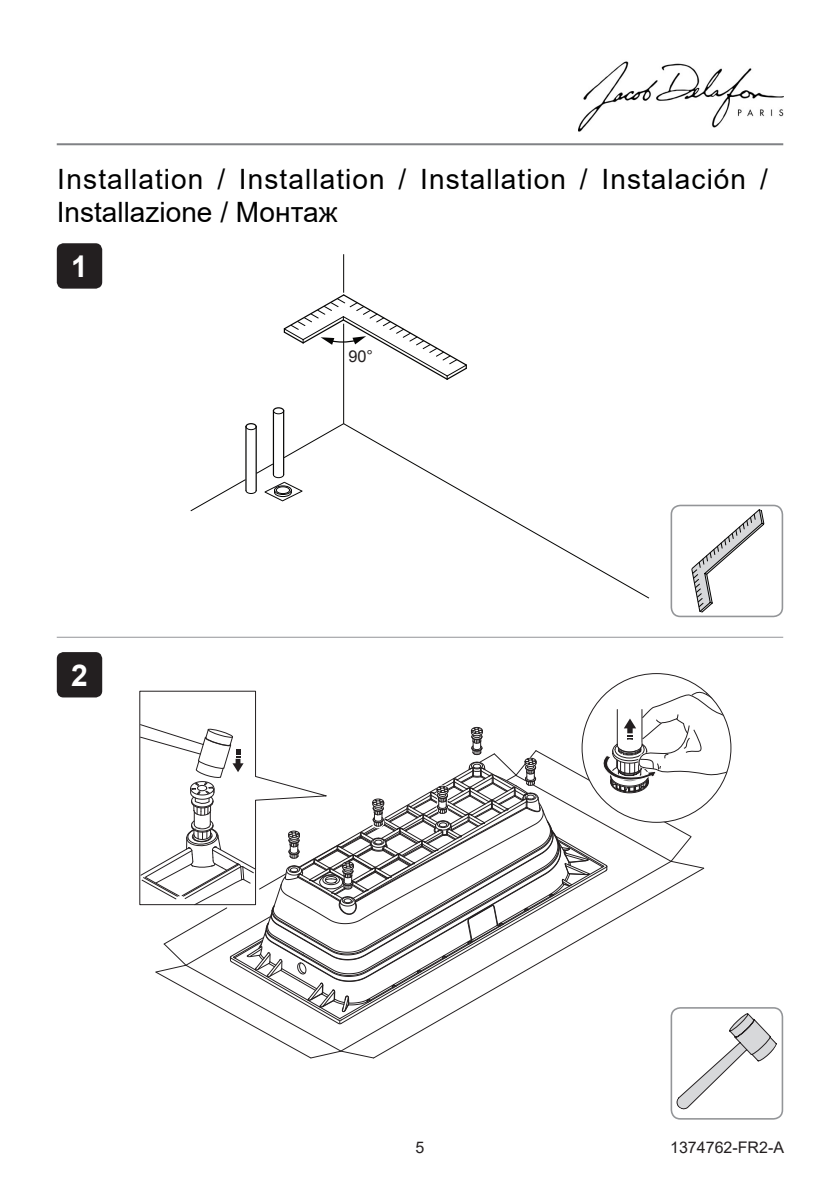
<style>
.page{position:relative;width:840px;height:1191px;background:#fff}
.page>*{position:absolute;margin:0;border:0;box-sizing:border-box;transform-origin:0 0}
._1_2_3{font:700 30px "Arial";color:#fff}
.Heading_1{font:28px/33.6px "Arial";letter-spacing:.04em;color:#000}
.t1{font:16.4px "Arial";color:#231f20}
.t2{font:16px "Arial";color:#231f20}
</style>
<div class="page">
<img style="left:578px;top:61px;width:204px;height:71px">
<hr style="left:57px;top:143px;width:725px;height:2px;background:#808285">
<div style="left:58px;top:244px;width:43px;height:44px;background:#231f20;border-radius:6px"></div>
<div style="left:57px;top:243px;width:45px;height:46px;border:2px solid #231f20;border-radius:6px"></div>
<div style="left:58px;top:653px;width:43px;height:43px;background:#231f20;border-radius:6px"></div>
<div style="left:57px;top:652px;width:45px;height:45px;border:2px solid #231f20;border-radius:6px"></div>
<hr style="left:343px;top:324px;width:1px;height:100px;background:#050504">
<hr style="left:343px;top:254px;width:1px;height:39px;background:#050504">
<svg style="left:344px;top:423px;width:305px;height:175px"></svg>
<svg style="left:272px;top:407px;width:13px;height:7px"></svg>
<hr style="left:273px;top:411px;width:1px;height:64px;background:#050504">
<hr style="left:283px;top:410px;width:1px;height:65px;background:#050504">
<svg style="left:190px;top:422px;width:154px;height:89px"></svg>
<svg style="left:283px;top:294px;width:184px;height:87px"></svg>
<hr style="left:57px;top:637px;width:725px;height:1px;background:#939598">
<div style="left:670px;top:1007px;width:112px;height:112px;border:2px solid #939598;border-radius:9px"></div>
<div style="left:670px;top:504px;width:112px;height:113px;border:2px solid #939598;border-radius:9px"></div>
<svg style="left:691px;top:509px;width:73px;height:104px"></svg>
<svg style="left:139px;top:688px;width:638px;height:422px"></svg>
<p class="Heading_1" style="left:57px;top:162px;width:712px">Installation / Installation / Installation / Instalación /<br>Installazione / Монтаж</p>
<p class="_1_2_3" style="left:71px;top:245px;width:18px">1</p>
<p class="_1_2_3" style="left:71px;top:654px;width:18px">2</p>
<p class="t1" style="left:348px;top:345px;width:26px">90°</p>
<p class="t2" style="left:415px;top:1136px;width:10px">5</p>
<p class="t2" style="left:669px;top:1136px;width:115px">1374762-FR2-A</p>
</div>
